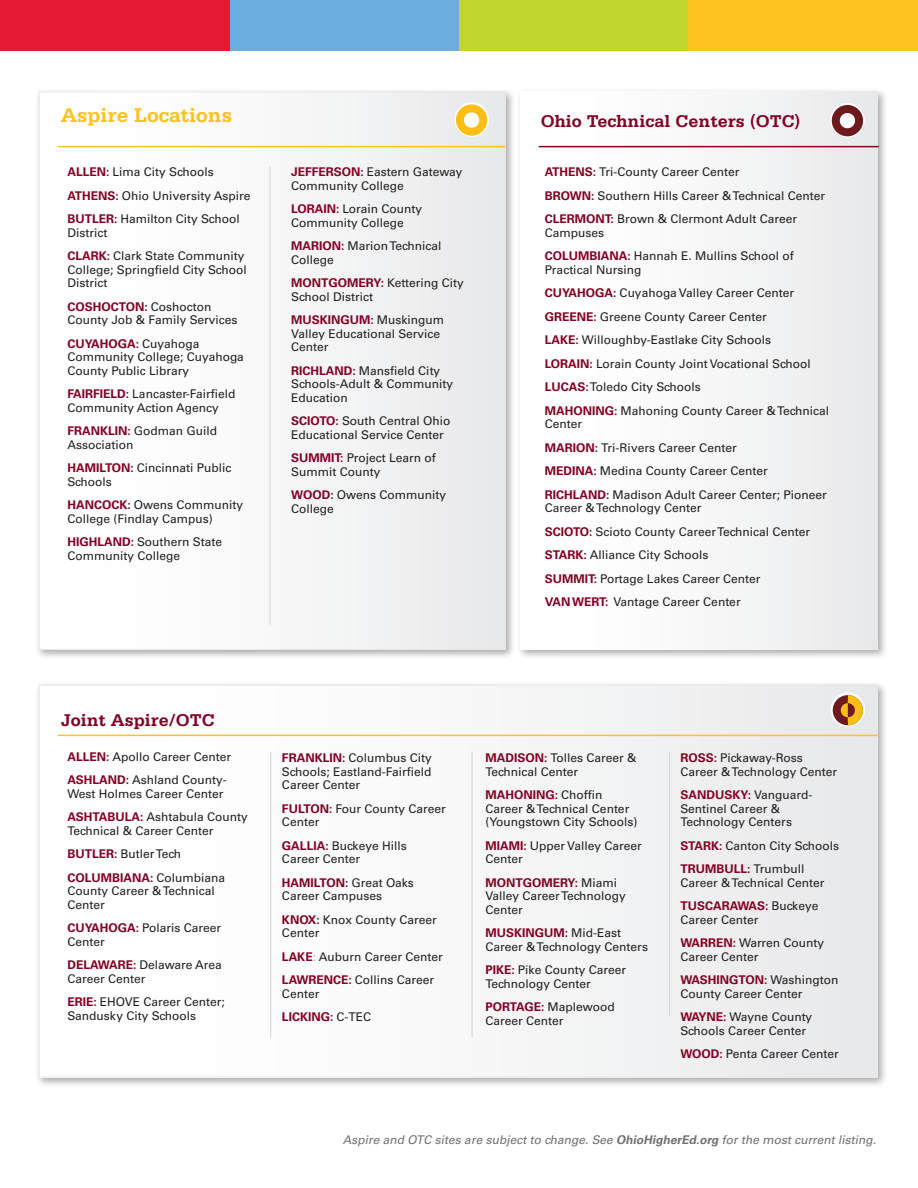
<style>
.page{position:relative;width:918px;height:1188px;background:#fff}
.page>*{position:absolute;margin:0;border:0;box-sizing:border-box;transform-origin:0 0}
.t1{font:700 21px "Serifa Std";color:#fec221}
.t2{font:700 18px "Serifa Std";color:#820123}
.t3{font:12px/13.5px "Univers LT";color:#231f20}
.t4{font:italic 12px "Univers LT";color:#717074}
.s1{font-weight:700;color:#820123}
.s2{color:#aeafb3}
.s3{font-weight:700}
</style>
<div class="page">
<div style="left:35px;top:681px;width:853px;height:407px;background:#231f20;opacity:.38"></div>
<div style="left:39px;top:685px;width:838px;height:392px;background:linear-gradient(to right,#fff,#eaebec)"></div>
<div style="left:516px;top:88px;width:372px;height:572px;background:#231f20;opacity:.38"></div>
<div style="left:520px;top:92px;width:358px;height:558px;background:linear-gradient(to right,#fff,#eaebec)"></div>
<div style="left:35px;top:87px;width:481px;height:573px;background:#231f20;opacity:.38"></div>
<div style="left:39px;top:92px;width:466px;height:557px;background:linear-gradient(to right,#fff,#eaebec)"></div>
<div style="left:0;top:0;width:231px;height:51px;background:#e51836"></div>
<div style="left:230px;top:0;width:231px;height:51px;background:#6caddf"></div>
<div style="left:459px;top:0;width:230px;height:51px;background:#c1d72f"></div>
<div style="left:689px;top:0;width:229px;height:51px;background:#fec221"></div>
<hr style="left:270px;top:752px;width:1px;height:286px;background:#d2d3d5">
<hr style="left:472px;top:752px;width:1px;height:286px;background:#d2d3d5">
<hr style="left:669px;top:752px;width:1px;height:264px;background:#d2d3d5">
<div style="left:830px;top:103px;width:35px;height:34px;background:#f8f8f9;border-radius:50%"></div>
<svg style="left:831px;top:104px;width:33px;height:35px"></svg>
<svg style="left:831px;top:692px;width:34px;height:35px"></svg>
<div style="left:833px;top:695px;width:30px;height:30px;border:8px solid #6d191d;border-radius:50%"></div>
<svg style="left:840px;top:694px;width:27px;height:35px"></svg>
<hr style="left:58px;top:146px;width:448px;height:1px;background:#fec221">
<svg style="left:454px;top:102px;width:35px;height:35px"></svg>
<div style="left:460px;top:108px;width:23px;height:24px;background:#fff;border-radius:50%"></div>
<div style="left:456px;top:104px;width:31px;height:32px;border:8px solid #fdbf15;border-radius:50%"></div>
<hr style="left:539px;top:146px;width:340px;height:1px;background:#820123">
<hr style="left:58px;top:735px;width:819px;height:1px;background:#fec221">
<hr style="left:270px;top:166px;width:1px;height:459px;background:#d2d3d5">
<h1 class="t1" style="left:61px;top:103px;width:173px">Aspire Locations</h1>
<h2 class="t2" style="left:541px;top:111px;width:261px">Ohio Technical Centers (OTC)</h2>
<p class="t3" style="left:68px;top:160px;width:184px;line-height:23.5px"><span class="s1">ALLEN:</span> Lima City Schools<br><span class="s1">ATHENS:</span> Ohio University Aspire<br><span class="s1">BUTLER:</span> Hamilton City School</p>
<p class="t3" style="left:68px;top:221px;width:179px;line-height:23.5px">District<br><span class="s1">CLARK:</span> Clark State Community</p>
<p class="t3" style="left:68px;top:263px;width:181px">College; Springfield City School<br>District</p>
<p class="t3" style="left:68px;top:300px;width:172px"><span class="s1">COSHOCTON:</span> Coshocton<br>County Job &amp; Family Services</p>
<p class="t3" style="left:68px;top:337px;width:178px"><span class="s1">CUYAHOGA:</span> Cuyahoga<br>Community College; Cuyahoga<br>County Public Library</p>
<p class="t3" style="left:68px;top:387px;width:170px"><span class="s1">FAIRFIELD:</span> Lancaster-Fairfield<br>Community Action Agency</p>
<p class="t3" style="left:68px;top:424px;width:151px"><span class="s1">FRANKLIN:</span> Godman Guild<br>Association</p>
<p class="t3" style="left:68px;top:461px;width:165px"><span class="s1">HAMILTON:</span> Cincinnati Public<br>Schools</p>
<p class="t3" style="left:68px;top:498px;width:177px"><span class="s1">HANCOCK:</span> Owens Community<br>College (Findlay Campus)</p>
<p class="t3" style="left:68px;top:535px;width:156px"><span class="s1">HIGHLAND:</span> Southern State<br>Community College</p>
<p class="t3" style="left:291px;top:165px;width:173px"><span class="s1">JEFFERSON:</span> Eastern Gateway<br>Community College</p>
<p class="t3" style="left:291px;top:202px;width:133px"><span class="s1">LORAIN:</span> Lorain County<br>Community College</p>
<p class="t3" style="left:291px;top:239px;width:152px"><span class="s1">MARION:</span> Marion Technical<br>College</p>
<p class="t3" style="left:291px;top:276px;width:174px"><span class="s1">MONTGOMERY:</span> Kettering City<br>School District</p>
<p class="t3" style="left:291px;top:313px;width:155px"><span class="s1">MUSKINGUM:</span> Muskingum<br>Valley Educational Service<br>Center</p>
<p class="t3" style="left:291px;top:364px;width:163px"><span class="s1">RICHLAND:</span> Mansfield City<br>Schools-Adult &amp; Community<br>Education</p>
<p class="t3" style="left:291px;top:414px;width:161px"><span class="s1">SCIOTO:</span> South Central Ohio<br>Educational Service Center</p>
<p class="t3" style="left:291px;top:451px;width:146px"><span class="s1">SUMMIT:</span> Project Learn of<br>Summit County</p>
<p class="t3" style="left:291px;top:488px;width:156px"><span class="s1">WOOD:</span> Owens Community<br>College</p>
<p class="t3" style="left:545px;top:160px;width:282px;line-height:23.5px"><span class="s1">ATHENS:</span> Tri-County Career Center<br><span class="s1">BROWN:</span> Southern Hills Career &amp; Technical Center<br><span class="s1">CLERMONT:</span> Brown &amp; Clermont Adult Career</p>
<p class="t3" style="left:545px;top:221px;width:250px;line-height:23.5px">Campuses<br><span class="s1">COLUMBIANA:</span> Hannah E. Mullins School of</p>
<p class="t3" style="left:545px;top:258px;width:286px;line-height:23.5px">Practical Nursing<br><span class="s1">CUYAHOGA:</span> Cuyahoga Valley Career Center <span class="s1">GREENE:</span> Greene County Career Center<br><span class="s1">LAKE:</span> Willoughby-Eastlake City Schools<br><span class="s1">LORAIN:</span> Lorain County Joint Vocational School <span class="s1">LUCAS:</span> Toledo City Schools<br><span class="s1">MAHONING:</span> Mahoning County Career &amp; Technical</p>
<p class="t3" style="left:545px;top:412px;width:283px;line-height:23.5px">Center<br><span class="s1">MARION:</span> Tri-Rivers Career Center<br><span class="s1">MEDINA:</span> Medina County Career Center<br><span class="s1">RICHLAND:</span> Madison Adult Career Center; Pioneer</p>
<p class="t3" style="left:545px;top:496px;width:267px;line-height:23.5px">Career &amp; Technology Center<br><span class="s1">SCIOTO:</span> Scioto County Career Technical Center <span class="s1">STARK:</span> Alliance City Schools<br><span class="s1">SUMMIT:</span> Portage Lakes Career Center <span class="s1">VANWERT:</span> Vantage Career Center</p>
<h2 class="t2" style="left:61px;top:709px;width:156px">Joint Aspire/OTC</h2>
<p class="t3" style="left:67px;top:745px;width:165px;line-height:23.5px"><span class="s1">ALLEN:</span> Apollo Career Center<br><span class="s1">ASHLAND:</span> Ashland County-</p>
<p class="t3" style="left:67px;top:782px;width:182px;line-height:23.5px">West Holmes Career Center<br><span class="s1">ASHTABULA:</span> Ashtabula County</p>
<p class="t3" style="left:67px;top:819px;width:159px;line-height:23.5px">Technical &amp; Career Center<br><span class="s1">BUTLER:</span> Butler Tech<br><span class="s1">COLUMBIANA:</span> Columbiana</p>
<p class="t3" style="left:67px;top:884px;width:149px">County Career &amp; Technical<br>Center</p>
<p class="t3" style="left:67px;top:921px;width:155px"><span class="s1">CUYAHOGA:</span> Polaris Career<br>Center</p>
<p class="t3" style="left:67px;top:958px;width:156px"><span class="s1">DELAWARE:</span> Delaware Area<br>Career Center</p>
<p class="t3" style="left:67px;top:995px;width:159px"><span class="s1">ERIE:</span> EHOVE Career Center;<br>Sandusky City Schools</p>
<p class="t3" style="left:282px;top:751px;width:151px;text-align:justify"><span class="s1">FRANKLIN:</span> Columbus City Schools; Eastland-Fairfield Career Center</p>
<p class="t3" style="left:282px;top:802px;width:165px"><span class="s1">FULTON:</span> Four County Career<br>Center</p>
<p class="t3" style="left:282px;top:839px;width:126px"><span class="s1">GALLIA:</span> Buckeye Hills<br>Career Center</p>
<p class="t3" style="left:282px;top:876px;width:133px"><span class="s1">HAMILTON:</span> Great Oaks<br>Career Campuses</p>
<p class="t3" style="left:282px;top:913px;width:156px"><span class="s1">KNOX:</span> Knox County Career<br>Center</p>
<p class="t3" style="left:282px;top:945px;width:162px;line-height:23.5px"><span class="s1">LAKE</span><span class="s2">:</span> Auburn Career Center<br><span class="s1">LAWRENCE:</span> Collins Career</p>
<p class="t3" style="left:282px;top:982px;width:91px;line-height:23.5px">Center<br><span class="s1">LICKING:</span> C-TEC</p>
<p class="t3" style="left:485px;top:751px;width:153px"><span class="s1">MADISON:</span> Tolles Career &amp;<br>Technical Center</p>
<p class="t3" style="left:485px;top:788px;width:154px"><span class="s1">MAHONING:</span> Choffin<br>Career &amp; Technical Center (Youngstown City Schools)</p>
<p class="t3" style="left:485px;top:839px;width:158px"><span class="s1">MIAMI:</span> Upper Valley Career<br>Center</p>
<p class="t3" style="left:485px;top:876px;width:142px"><span class="s1">MONTGOMERY:</span> Miami<br>Valley Career Technology<br>Center</p>
<p class="t3" style="left:485px;top:926px;width:164px"><span class="s1">MUSKINGUM:</span> Mid-East<br>Career &amp; Technology Centers</p>
<p class="t3" style="left:485px;top:963px;width:142px"><span class="s1">PIKE:</span> Pike County Career<br>Technology Center</p>
<p class="t3" style="left:485px;top:1000px;width:131px"><span class="s1">PORTAGE:</span> Maplewood<br>Career Center</p>
<p class="t3" style="left:680px;top:751px;width:158px"><span class="s1">ROSS:</span> Pickaway-Ross<br>Career &amp; Technology Center</p>
<p class="t3" style="left:680px;top:788px;width:134px"><span class="s1">SANDUSKY:</span> Vanguard-<br>Sentinel Career &amp;<br>Technology Centers</p>
<p class="t3" style="left:680px;top:834px;width:160px;line-height:23.5px"><span class="s1">STARK:</span> Canton City Schools<br><span class="s1">TRUMBULL:</span> Trumbull</p>
<p class="t3" style="left:680px;top:871px;width:145px;line-height:23.5px">Career &amp; Technical Center<br><span class="s1">TUSCARAWAS:</span> Buckeye</p>
<p class="t3" style="left:680px;top:908px;width:145px;line-height:23.5px">Career Center<br><span class="s1">WARREN:</span> Warren County</p>
<p class="t3" style="left:680px;top:945px;width:160px;line-height:23.5px">Career Center<br><span class="s1">WASHINGTON:</span> Washington</p>
<p class="t3" style="left:680px;top:982px;width:133px;line-height:23.5px">County Career Center<br><span class="s1">WAYNE:</span> Wayne County</p>
<p class="t3" style="left:680px;top:1019px;width:160px;line-height:23.5px">Schools Career Center<br><span class="s1">WOOD:</span> Penta Career Center</p>
<p class="t4" style="left:343px;top:1132px;width:538px">Aspire and OTC sites are subject to change. See <span class="s3">OhioHigherEd.org</span> for the most current listing.</p>
</div>
